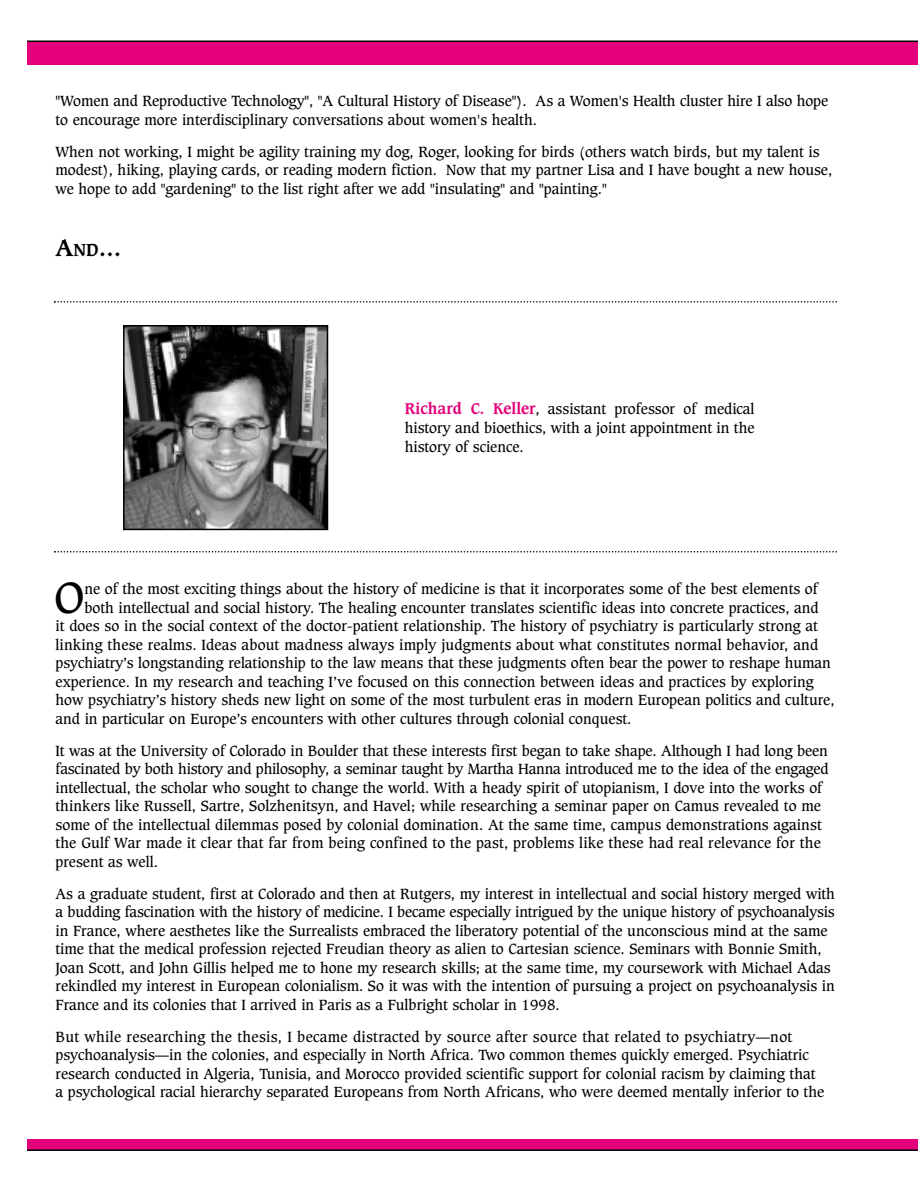
<style>
.page{position:relative;width:918px;height:1188px;background:#fff}
.page>*{position:absolute;margin:0;border:0;box-sizing:border-box;transform-origin:0 0}
.t1{font:42.6px "Caxton";color:#000}
.t2{font:700 22.5px "Caxton";color:#000}
.t3{font:14.25px/18.5px "Caxton";color:#000}
.s1{font-size:16.8px}
.s2{font-weight:700;font-size:15px;color:#e3007a}
</style>
<div class="page">
<div style="left:27px;top:41px;width:891px;height:23px;background:#e3007a"></div>
<hr style="left:27px;top:40px;width:891px;height:2px;background:#000">
<div style="left:27px;top:1139px;width:891px;height:11px;background:#e3007a"></div>
<hr style="left:27px;top:1149px;width:891px;height:2px;background:#000">
<svg style="left:54px;top:301px;width:783px;height:2px"></svg>
<svg style="left:54px;top:551px;width:783px;height:2px"></svg>
<img style="left:126px;top:328px;width:199px;height:199px">
<div style="left:123px;top:325px;width:205px;height:205px;border:2px solid #000"></div>
<p class="t3" style="left:56px;top:93px;width:774px">"Women and Reproductive Technology", "A Cultural History of Disease"). As a Women's Health cluster hire I also hope to encourage more interdisciplinary conversations about women's health.</p>
<p class="t3" style="left:56px;top:144px;width:778px">When not working, I might be agility training my dog, Roger, looking for birds (others watch birds, but my talent is modest), hiking, playing cards, or reading modern fiction. Now that my partner Lisa and I have bought a new house, we hope to add "gardening" to the list right after we add "insulating" and "painting."</p>
<h2 class="t2" style="left:56px;top:238px;width:67px">A<span class="s1">ND</span>…</h2>
<p class="t3" style="left:405px;top:401px;width:351px;text-align:justify"><span class="s2">Richard C. Keller</span>, assistant professor of medical history and bioethics, with a joint appointment in the history of science.</p>
<h1 class="t1" style="left:55px;top:578px;width:31px">O</h1>
<p class="t3" style="left:84px;top:581px;width:735px">ne of the most exciting things about the history of medicine is that it incorporates some of the best elements of</p>
<p class="t3" style="left:84px;top:600px;width:736px">both intellectual and social history. The healing encounter translates scientific ideas into concrete practices, and</p>
<p class="t3" style="left:56px;top:618px;width:764px">it does so in the social context of the doctor-patient relationship. The history of psychiatry is particularly strong at</p>
<p class="t3" style="left:56px;top:637px;width:764px">linking these realms. Ideas about madness always imply judgments about what constitutes normal behavior, and</p>
<p class="t3" style="left:56px;top:655px;width:777px">psychiatry’s longstanding relationship to the law means that these judgments often bear the power to reshape human</p>
<p class="t3" style="left:56px;top:674px;width:760px">experience. In my research and teaching I’ve focused on this connection between ideas and practices by exploring</p>
<p class="t3" style="left:56px;top:692px;width:781px">how psychiatry’s history sheds new light on some of the most turbulent eras in modern European politics and culture,</p>
<p class="t3" style="left:56px;top:711px;width:578px">and in particular on Europe’s encounters with other cultures through colonial conquest.</p>
<p class="t3" style="left:56px;top:743px;width:775px">It was at the University of Colorado in Boulder that these interests first began to take shape. Although I had long been fascinated by both history and philosophy, a seminar taught by Martha Hanna introduced me to the idea of the engaged intellectual, the scholar who sought to change the world. With a heady spirit of utopianism, I dove into the works of thinkers like Russell, Sartre, Solzhenitsyn, and Havel; while researching a seminar paper on Camus revealed to me some of the intellectual dilemmas posed by colonial domination. At the same time, campus demonstrations against the Gulf War made it clear that far from being confined to the past, problems like these had real relevance for the present as well.</p>
<p class="t3" style="left:56px;top:886px;width:781px">As a graduate student, first at Colorado and then at Rutgers, my interest in intellectual and social history merged with a budding fascination with the history of medicine. I became especially intrigued by the unique history of psychoanalysis in France, where aesthetes like the Surrealists embraced the liberatory potential of the unconscious mind at the same time that the medical profession rejected Freudian theory as alien to Cartesian science. Seminars with Bonnie Smith, Joan Scott, and John Gillis helped me to hone my research skills; at the same time, my coursework with Michael Adas rekindled my interest in European colonialism. So it was with the intention of pursuing a project on psychoanalysis in France and its colonies that I arrived in Paris as a Fulbright scholar in 1998.</p>
<p class="t3" style="left:56px;top:1029px;width:770px">But while researching the thesis, I became distracted by source after source that related to psychiatry—not psychoanalysis—in the colonies, and especially in North Africa. Two common themes quickly emerged. Psychiatric research conducted in Algeria, Tunisia, and Morocco provided scientific support for colonial racism by claiming that a psychological racial hierarchy separated Europeans from North Africans, who were deemed mentally inferior to the</p>
</div>
